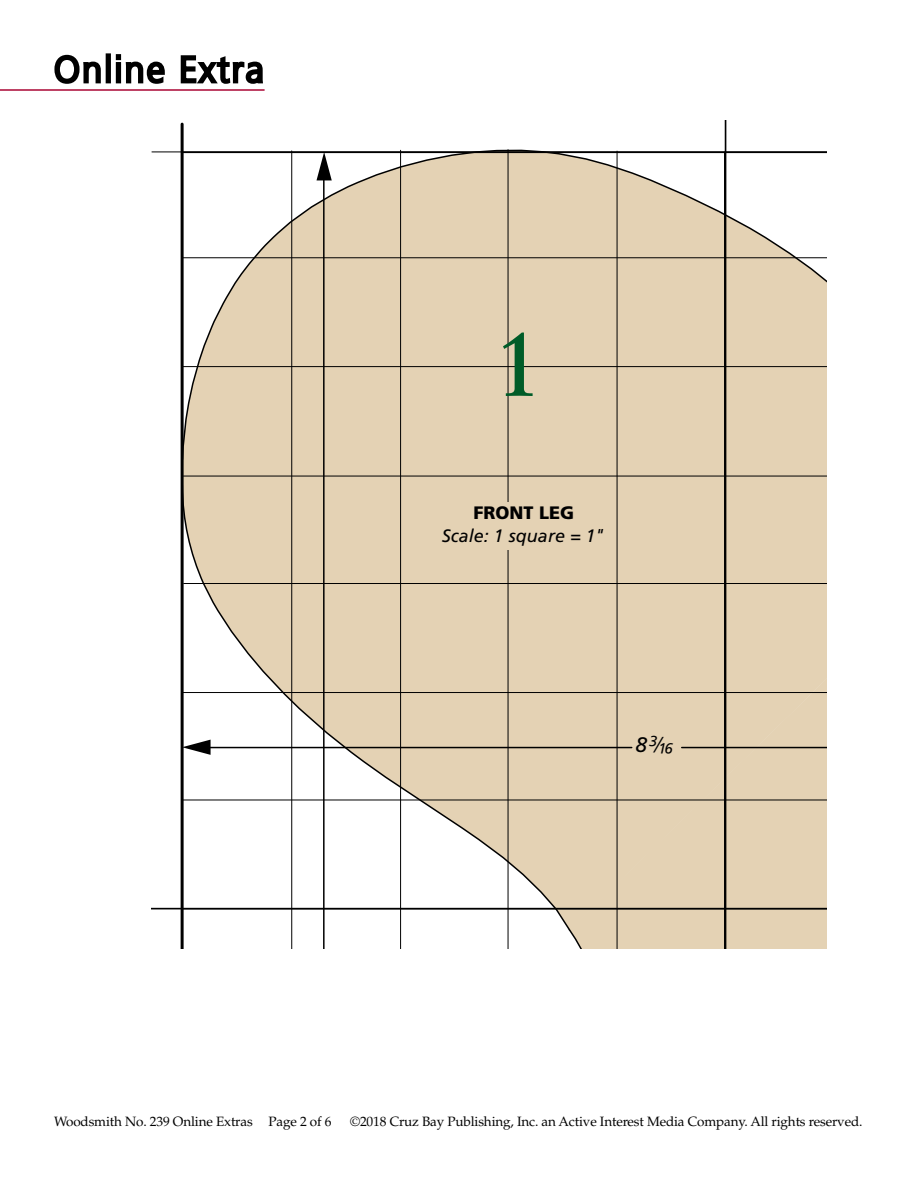
<style>
.page{position:relative;width:918px;height:1188px;background:#fff}
.page>*{position:absolute;margin:0;border:0;box-sizing:border-box;transform-origin:0 0}
.t1{font:700 90px "Sabon LT Std";color:#005c28;scale:.85 1}
.t2{font:italic 21px "Frutiger FE";color:#000}
.t3{font:italic 18px "Frutiger";color:#000}
.t4{font:900 18px "Frutiger";color:#000}
.t5{font:13.5px "Palatino LT Std";letter-spacing:-.01em;color:#000}
.s1{font-family:"Frutiger"}
</style>
<div class="page">
<svg style="left:54px;top:54px;width:47px;height:30px"></svg>
<div style="left:106px;top:53px;width:5px;height:30px;border:3px solid #000"></div>
<svg style="left:116px;top:54px;width:49px;height:30px"></svg>
<svg style="left:180px;top:55px;width:83px;height:29px"></svg>
<hr style="left:0;top:89px;width:265px;height:2px;background:#a90533">
<svg style="left:180px;top:149px;width:647px;height:783px"></svg>
<svg style="left:367px;top:499px;width:460px;height:450px;background:#e4d4ba"></svg>
<hr style="left:724px;top:152px;width:1px;height:797px;background:#000">
<hr style="left:617px;top:151px;width:1px;height:798px;background:#000">
<hr style="left:508px;top:150px;width:1px;height:799px;background:#000">
<hr style="left:400px;top:150px;width:1px;height:799px;background:#000">
<hr style="left:291px;top:151px;width:1px;height:798px;background:#000">
<hr style="left:182px;top:151px;width:645px;height:2px;background:#000">
<hr style="left:183px;top:257px;width:644px;height:1px;background:#000">
<hr style="left:183px;top:476px;width:644px;height:1px;background:#000">
<hr style="left:184px;top:583px;width:643px;height:1px;background:#000">
<hr style="left:183px;top:366px;width:644px;height:1px;background:#000">
<hr style="left:182px;top:692px;width:645px;height:1px;background:#000">
<hr style="left:183px;top:800px;width:644px;height:1px;background:#000">
<hr style="left:183px;top:909px;width:644px;height:1px;background:#000">
<hr style="left:682px;top:747px;width:145px;height:1px;background:#000">
<hr style="left:205px;top:747px;width:427px;height:1px;background:#000">
<svg style="left:184px;top:740px;width:27px;height:15px"></svg>
<hr style="left:323px;top:175px;width:2px;height:774px;background:#000">
<svg style="left:317px;top:153px;width:15px;height:27px"></svg>
<hr style="left:181px;top:124px;width:3px;height:825px;background:#000">
<hr style="left:725px;top:121px;width:1px;height:828px;background:#000">
<hr style="left:152px;top:152px;width:675px;height:1px;background:#000">
<hr style="left:152px;top:908px;width:675px;height:1px;background:#000">
<div style="left:438px;top:502px;width:172px;height:48px;background:#e4d2b4"></div>
<h1 class="t1" style="left:497px;top:309px;width:52px">1</h1>
<h3 class="t4" style="left:474px;top:502px;width:102px">FRONT LEG</h3>
<h3 class="t3" style="left:442px;top:525px;width:165px">Scale: 1 square = 1"</h3>
<h2 class="t2" style="left:635px;top:736px;width:39px"><span class="s1">8</span>#/16</h2>
<p class="t5" style="left:54px;top:1113px;width:279px">Woodsmith No. 239 Online Extras Page 2 of 6</p>
<p class="t5" style="left:350px;top:1113px;width:514px">©2018 Cruz Bay Publishing, Inc. an Active Interest Media Company. All rights reserved.</p>
</div>
